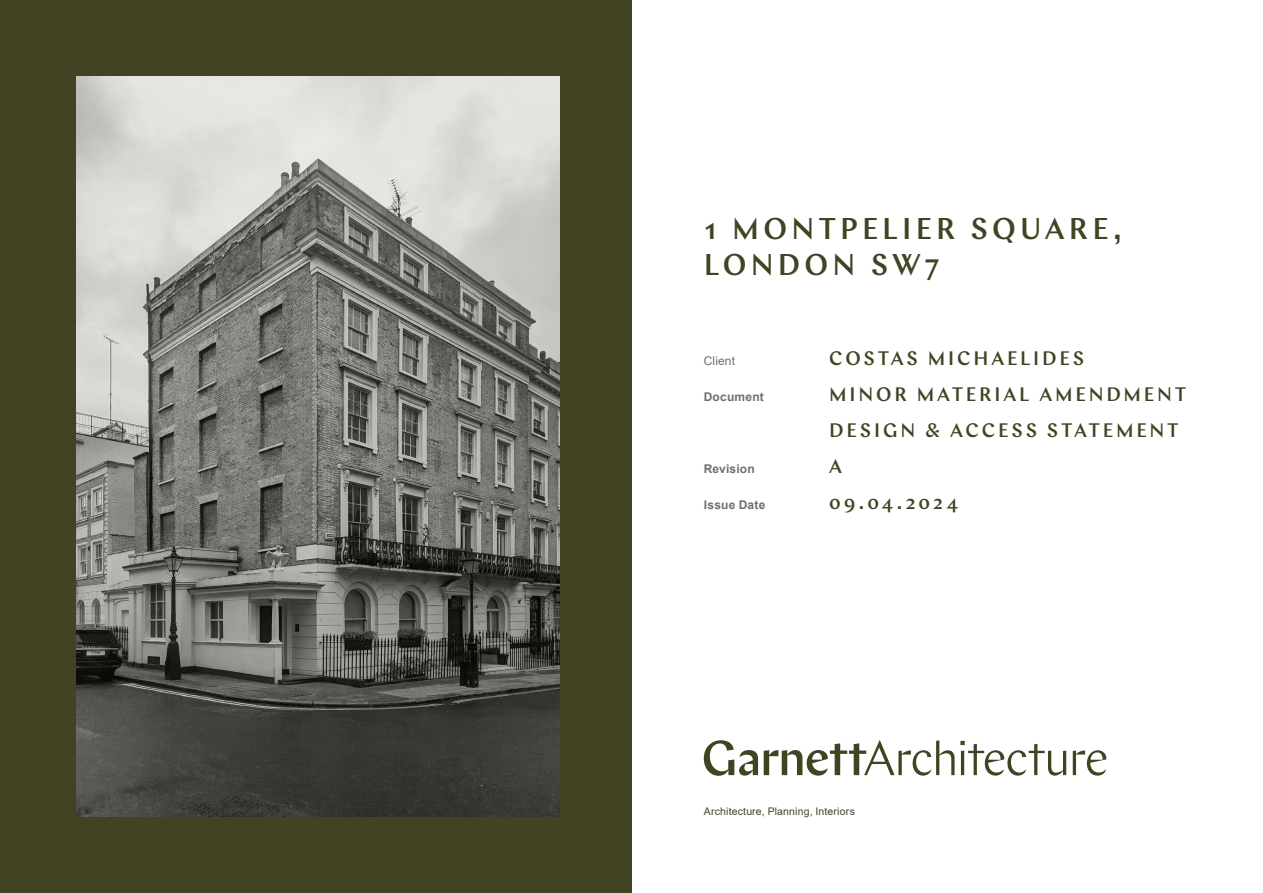
<style>
.page{position:relative;width:1263px;height:893px;background:#fff}
.page>*{position:absolute;margin:0;border:0;box-sizing:border-box;transform-origin:0 0}
.Document_Title{font:500 30px/36px "Chap";letter-spacing:.14em;color:#424323}
.Page_Title{font:500 19.5px/36px "Chap";letter-spacing:.14em;color:#424323}
.Field_Description{font:700 12px "Arial";letter-spacing:.015em;color:#706f6f}
.t1{font:12px "Arial";letter-spacing:.01em;color:#706f6f}
.t2{font:10.5px "Arial";letter-spacing:.015em;color:#424323}
</style>
<div class="page">
<div style="left:0;top:0;width:631px;height:893px;background:#424323"></div>
<svg style="left:704px;top:740px;width:54px;height:36px"></svg>
<svg style="left:764px;top:740px;width:190px;height:36px"></svg>
<svg style="left:960px;top:741px;width:106px;height:35px"></svg>
<svg style="left:1073px;top:750px;width:33px;height:26px"></svg>
<img style="left:77px;top:77px;width:482px;height:739px">
<p class="Document_Title" style="left:704px;top:210px;width:420px">1 MONTPELIER SQUARE,<br>LONDON SW7</p>
<p class="t1" style="left:704px;top:352px;width:33px">Client</p>
<p class="Page_Title" style="left:829px;top:340px;width:256px">COSTAS MICHAELIDES</p>
<p class="Field_Description" style="left:704px;top:388px;width:62px">Document</p>
<p class="Page_Title" style="left:829px;top:376px;width:359px">MINOR MATERIAL AMENDMENT<br>DESIGN &amp; ACCESS STATEMENT</p>
<p class="Field_Description" style="left:704px;top:460px;width:53px">Revision</p>
<p class="Page_Title" style="left:829px;top:448px;width:14px">A</p>
<p class="Field_Description" style="left:704px;top:496px;width:63px">Issue Date</p>
<p class="Page_Title" style="left:829px;top:484px;width:130px">09.04.2024</p>
<p class="t2" style="left:704px;top:804px;width:153px">Architecture, Planning, Interiors</p>
</div>
